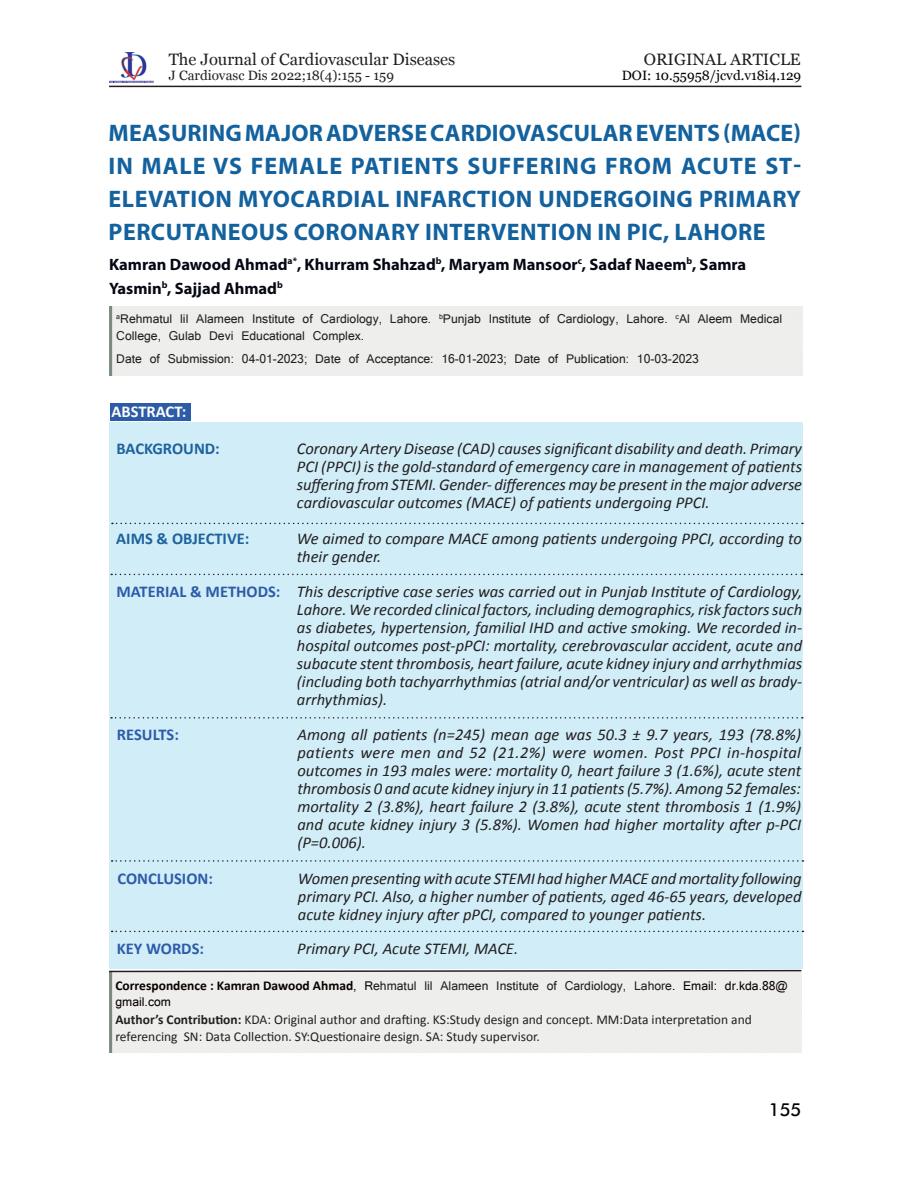
<style>
.page{position:relative;width:918px;height:1188px;background:#fff}
.page>*{position:absolute;margin:0;border:0;box-sizing:border-box;transform-origin:0 0}
._1__Headline{font:700 24px/33px "Myriad Pro";letter-spacing:.02em;color:#13619d;text-align:justify}
._8__Footer{font:500 18px "Futura BT";color:#050000}
._10__Table_and_Fig_c{font:italic 16.5px/18px "Calibri";color:#231f20;text-align:justify}
._5__Abstract{font:italic 16.5px/18px "Calibri";color:#231f20;text-align:justify}
._4__Authors_name{font:700 16.5px/24px "Myriad Pro";color:#050813}
._5__Abstract-2{font:700 16.5px "Calibri";color:#2d5ba9}
._10__Table_and_Fig_c-2{font:16.5px "Georgia";color:#231f20}
._5__Abstract-3{font:700 16.5px "Calibri";color:#1d629d}
._3__Category{font:16.5px "Georgia";color:#231f20}
._5__Abstract-4{font:700 16.5px "Calibri";color:#fcfff6}
._4__Authors_name-2{font:13.5px/16.5px "Latha";color:#231f20}
._10__Table_and_Fig_c-3{font:13.5px/16.5px "Calibri";color:#231f20}
._5__Abstract-5{font:13.5px/16.5px "Latha";color:#231f20}
._8__Footer-2{font:13.5px "Georgia";color:#231f20}
._5__Abstract-6{font:13.5px "Georgia";color:#000}
.s1{font-family:"Calibri";font-weight:700;color:#090000}
.s2{color:#090000}
.s3{font-weight:700}
</style>
<div class="page">
<hr style="left:109px;top:86px;width:692px;height:1px;background:#231f20">
<img style="left:110px;top:52px;width:44px;height:30px">
<div style="left:110px;top:422px;width:692px;height:546px;background:#d1edf8"></div>
<div style="left:110px;top:403px;width:81px;height:18px;background:#2d5ba9"></div>
<svg style="left:112px;top:523px;width:691px;height:1px"></svg>
<svg style="left:111px;top:717px;width:692px;height:2px"></svg>
<svg style="left:111px;top:574px;width:691px;height:1px"></svg>
<svg style="left:112px;top:860px;width:691px;height:2px"></svg>
<svg style="left:112px;top:931px;width:691px;height:1px"></svg>
<svg style="left:109px;top:969px;width:693px;height:4px"></svg>
<p class="_10__Table_and_Fig_c-2" style="left:169px;top:49px;width:288px">The Journal of Cardiovascular Diseases</p>
<p class="_8__Footer-2" style="left:169px;top:68px;width:227px">J Cardiovasc Dis 2022;18(4):155 - 159</p>
<p class="_3__Category" style="left:644px;top:49px;width:158px">ORIGINAL ARTICLE</p>
<p class="_5__Abstract-6" style="left:622px;top:67px;width:181px">DOI: 10.55958/jcvd.v18i4.129</p>
<p class="_1__Headline" style="left:109px;top:115px;width:694px">MEASURING MAJOR ADVERSE CARDIOVASCULAR EVENTS (MACE)<br>IN MALE VS FEMALE PATIENTS SUFFERING FROM ACUTE ST-ELEVATION MYOCARDIAL INFARCTION UNDERGOING PRIMARY PERCUTANEOUS CORONARY INTERVENTION IN PIC, LAHORE</p>
<p class="_4__Authors_name" style="left:109px;top:252px;width:639px">KAMRAN DAWOOD AHMAD<sup>A*</sup>, KHURRAM SHAHZAD<sup>B</sup>, MARYAM MANSOOR<sup>C</sup>, SADAF NAEEM<sup>B</sup>, SAMRA<br>YASMIN<sup>B</sup>, SAJJAD AHMAD<sup>B</sup></p>
<p class="_4__Authors_name-2" style="left:116px;top:311px;width:667px"><sup>a</sup>Rehmatul lil Alameen Institute of Cardiology, Lahore. <sup>b</sup>Punjab Institute of Cardiology, Lahore. <sup>c</sup>Al Aleem Medical<br>College, Gulab Devi Educational Complex.</p>
<p class="_4__Authors_name-2" style="left:116px;top:351px;width:584px">Date of Submission: 04-01-2023; Date of Acceptance: 16-01-2023; Date of Publication: 10-03-2023</p>
<p class="_5__Abstract-4" style="left:111px;top:401px;width:76px">ABSTRACT:</p>
<p class="_5__Abstract-3" style="left:116px;top:439px;width:105px">BACKGROUND:</p>
<p class="_5__Abstract" style="left:297px;top:439px;width:507px">Coronary Artery Disease (CAD) causes significant disability and death. Primary PCI (PPCI) is the gold-standard of emergency care in management of patients suffering from STEMI. Gender- differences may be present in the major adverse cardiovascular outcomes (MACE) of patients undergoing PPCI.</p>
<p class="_5__Abstract-3" style="left:116px;top:528px;width:135px">AIMS &amp; OBJECTIVE:</p>
<p class="_5__Abstract" style="left:297px;top:529px;width:507px">We aimed to compare MACE among patients undergoing PPCI, according to their gender.</p>
<p class="_5__Abstract-2" style="left:116px;top:582px;width:166px">MATERIAL &amp; METHODS:</p>
<p class="_10__Table_and_Fig_c" style="left:297px;top:582px;width:507px">This descriptive case series was carried out in Punjab Institute of Cardiology, Lahore. We recorded clinical factors, including demographics, risk factors such as diabetes, hypertension, familial IHD and active smoking. We recorded in&shy;hospital outcomes post-pPCI: mortality, cerebrovascular accident, acute and subacute stent thrombosis, heart failure, acute kidney injury and arrhythmias (including both tachyarrhythmias (atrial and/or ventricular) as well as brady&shy;arrhythmias).</p>
<p class="_5__Abstract-2" style="left:117px;top:724px;width:63px">RESULTS:</p>
<p class="_10__Table_and_Fig_c" style="left:297px;top:725px;width:505px">Among all patients (n=245) mean age was 50.3 ± 9.7 years, 193 (78.8%) patients were men and 52 (21.2%) were women. Post PPCI in-hospital outcomes in 193 males were: mortality 0, heart failure 3 (1.6%), acute stent thrombosis 0 and acute kidney injury in 11 patients (5.7%). Among 52 females: mortality 2 (3.8%), heart failure 2 (3.8%), acute stent thrombosis 1 (1.9%) and acute kidney injury 3 (5.8%). Women had higher mortality after p-PCI (P=0.006).</p>
<p class="_5__Abstract-2" style="left:117px;top:868px;width:97px">CONCLUSION:</p>
<p class="_10__Table_and_Fig_c" style="left:298px;top:869px;width:505px">Women presenting with acute STEMI had higher MACE and mortality following primary PCI. Also, a higher number of patients, aged 46-65 years, developed acute kidney injury after pPCI, compared to younger patients.</p>
<p class="_5__Abstract-2" style="left:117px;top:938px;width:89px">KEY WORDS:</p>
<p class="_10__Table_and_Fig_c" style="left:297px;top:938px;width:223px">Primary PCI, Acute STEMI, MACE.</p>
<p class="_5__Abstract-5" style="left:115px;top:977px;width:674px"><span class="s1">Correspondence : Kamran Dawood Ahmad</span><span class="s2">, R</span>ehmatul lil Alameen Institute of Cardiology, Lahore<span class="s2">. Email: dr.kda.88@ gmail.com</span></p>
<p class="_10__Table_and_Fig_c-3" style="left:115px;top:1011px;width:638px"><span class="s3">Author’s Contribution:</span> KDA: Original author and drafting. KS:Study design and concept. MM:Data interpretation and referencing SN: Data Collection. SY:Questionaire design. SA: Study supervisor.</p>
<p class="_8__Footer" style="left:769px;top:1099px;width:34px">155</p>
</div>
